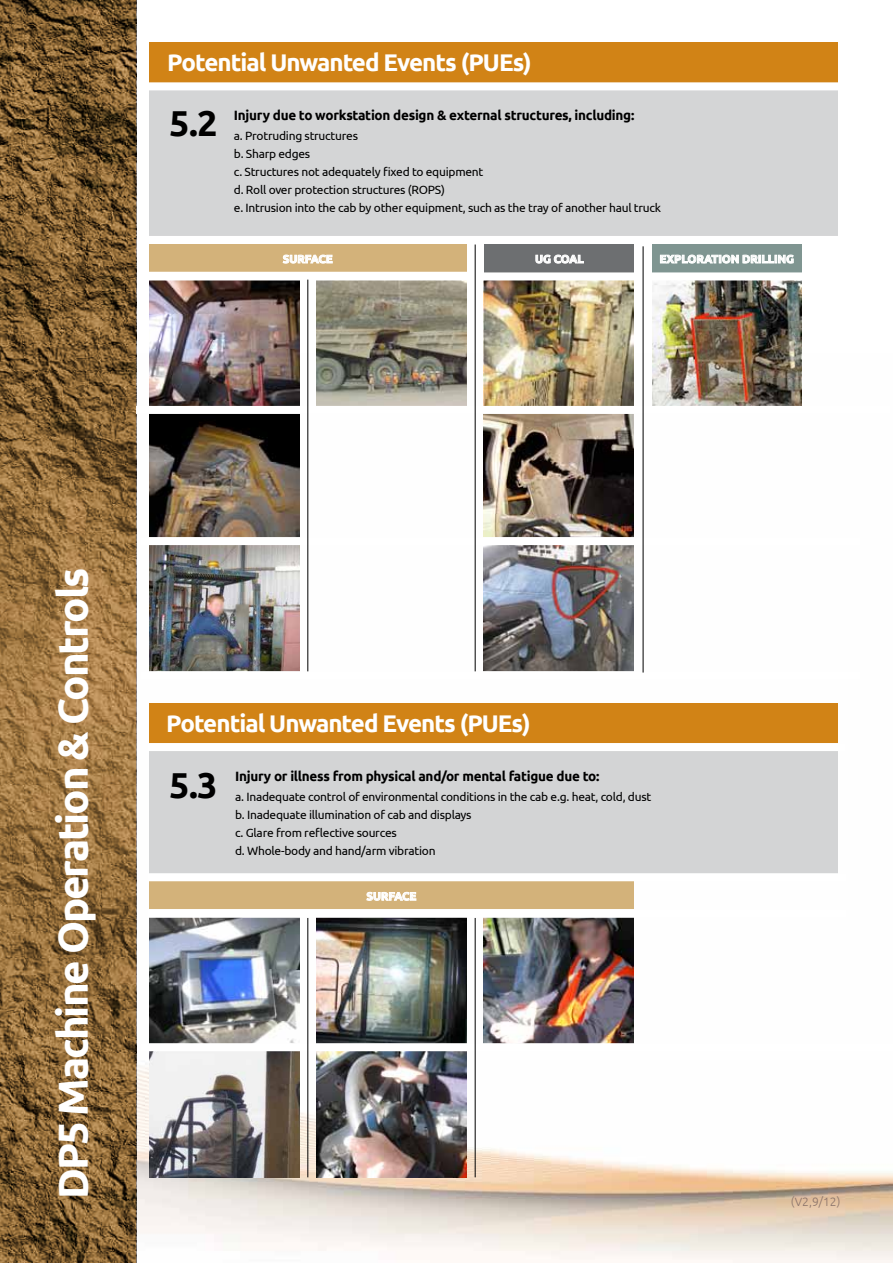
<style>
.page{position:relative;width:893px;height:1263px;background:#fff}
.page>*{position:absolute;margin:0;border:0;box-sizing:border-box;transform-origin:0 0}
.t1{font:700 42px "Ubuntu";letter-spacing:-.05em;color:#fff}
.t2{font:700 36px "Ubuntu";color:#000}
.t3{font:700 24.15px "Ubuntu";letter-spacing:-.04em;color:#fff}
.t4{font:700 13.5px "Ubuntu";letter-spacing:-.02em;color:#000}
.t5{font:12px/18px "Ubuntu";letter-spacing:-.02em;color:#000}
.t6{font:300 12px "Ubuntu";color:#887169}
.t7{font:700 11.25px "Ubuntu";color:#fff}
</style>
<div class="page">
<img style="left:136px;top:353px;width:757px;height:910px">
<svg style="left:0;top:0;width:136px;height:1263px;background:#856336"></svg>
<img style="left:317px;top:1051px;width:149px;height:127px">
<img style="left:484px;top:918px;width:150px;height:125px">
<div style="left:149px;top:881px;width:485px;height:30px;background:#d3b27a"></div>
<svg style="left:366px;top:891px;width:51px;height:10px"></svg>
<div style="left:148px;top:909px;width:699px;height:8px;background:#fff"></div>
<img style="left:149px;top:918px;width:150px;height:125px">
<svg style="left:149px;top:1051px;width:150px;height:126px"></svg>
<img style="left:317px;top:918px;width:149px;height:125px">
<div style="left:149px;top:747px;width:689px;height:129px;background:#d3d4d5"></div>
<div style="left:149px;top:703px;width:689px;height:45px;background:#d18316"></div>
<div style="left:147px;top:910px;width:688px;height:8px;background:#fff"></div>
<div style="left:140px;top:1043px;width:753px;height:8px;background:#fff"></div>
<div style="left:147px;top:873px;width:699px;height:8px;background:#fff"></div>
<div style="left:147px;top:743px;width:698px;height:8px;background:#fff"></div>
<hr style="left:308px;top:918px;width:1px;height:259px;background:#000">
<hr style="left:475px;top:918px;width:1px;height:259px;background:#000">
<img style="left:317px;top:281px;width:149px;height:125px">
<div style="left:149px;top:244px;width:317px;height:29px;background:#d3b27a"></div>
<svg style="left:282px;top:254px;width:51px;height:10px"></svg>
<div style="left:652px;top:244px;width:150px;height:29px;background:#7f9591"></div>
<svg style="left:660px;top:254px;width:134px;height:10px"></svg>
<img style="left:652px;top:280px;width:149px;height:126px">
<img style="left:149px;top:280px;width:150px;height:126px">
<div style="left:484px;top:244px;width:150px;height:29px;background:#6d6f71"></div>
<svg style="left:535px;top:254px;width:49px;height:10px"></svg>
<img style="left:484px;top:280px;width:150px;height:126px">
<img style="left:484px;top:414px;width:150px;height:123px">
<img style="left:484px;top:545px;width:150px;height:126px">
<img style="left:149px;top:414px;width:150px;height:123px">
<img style="left:149px;top:545px;width:150px;height:126px">
<div style="left:149px;top:86px;width:689px;height:151px;background:#d4d5d6"></div>
<div style="left:149px;top:43px;width:689px;height:44px;background:#d18316"></div>
<div style="left:148px;top:272px;width:688px;height:8px;background:#fff"></div>
<div style="left:136px;top:406px;width:755px;height:8px;background:#fff"></div>
<div style="left:146px;top:236px;width:699px;height:8px;background:#fff"></div>
<div style="left:145px;top:82px;width:698px;height:8px;background:#fff"></div>
<div style="left:140px;top:537px;width:720px;height:8px;background:#fff"></div>
<div style="left:140px;top:671px;width:720px;height:8px;background:#fff"></div>
<hr style="left:643px;top:246px;width:1px;height:426px;background:#000">
<hr style="left:308px;top:280px;width:1px;height:391px;background:#000">
<hr style="left:475px;top:244px;width:1px;height:427px;background:#000">
<h3 class="t3" style="left:167px;top:48px;width:366px">Potential Unwanted Events (PUEs)</h3>
<h2 class="t2" style="left:169px;top:102px;width:50px">5.2</h2>
<p class="t4" style="left:234px;top:107px;width:402px">Injury due to workstation design &amp; external structures, including:</p>
<p class="t5" style="left:234px;top:126px;width:429px">a. Protruding structures<br>b. Sharp edges<br>c. Structures not adequately fixed to equipment<br>d. Roll over protection structures (ROPS)<br>e. Intrusion into the cab by other equipment, such as the tray of another haul truck</p>
<p class="t7" style="left:283px;top:252px;width:37px">SURFACE</p>
<p class="t7" style="left:535px;top:252px;width:43px">UG COAL</p>
<p class="t7" style="left:659px;top:252px;width:44px">EXPLORATI</p>
<p class="t7" style="left:722px;top:252px;width:36px">ON DRILLIN</p>
<p class="t7" style="left:786px;top:252px;width:9px">G</p>
<h1 class="t1" style="left:47px;top:1199px;width:633px;rotate:-90deg">DP5 Machine Operation &amp; Controls</h1>
<h3 class="t3" style="left:166px;top:709px;width:366px">Potential Unwanted Events (PUEs)</h3>
<h2 class="t2" style="left:169px;top:763px;width:50px">5.3</h2>
<p class="t4" style="left:235px;top:768px;width:366px">Injury or illness from physical and/or mental fatigue due to:</p>
<p class="t5" style="left:235px;top:787px;width:418px">a. Inadequate control of environmental conditions in the cab e.g. heat, cold, dust b. Inadequate illumination of cab and displays<br>c. Glare from reflective sources<br>d. Whole-body and hand/arm vibration</p>
<p class="t7" style="left:366px;top:889px;width:37px">SURFACE</p>
<p class="t6" style="left:787px;top:1195px;width:51px">(v2,9/12)</p>
<p class="t6" style="left:791px;top:1195px;width:51px">(v2,9/12)</p>
</div>
